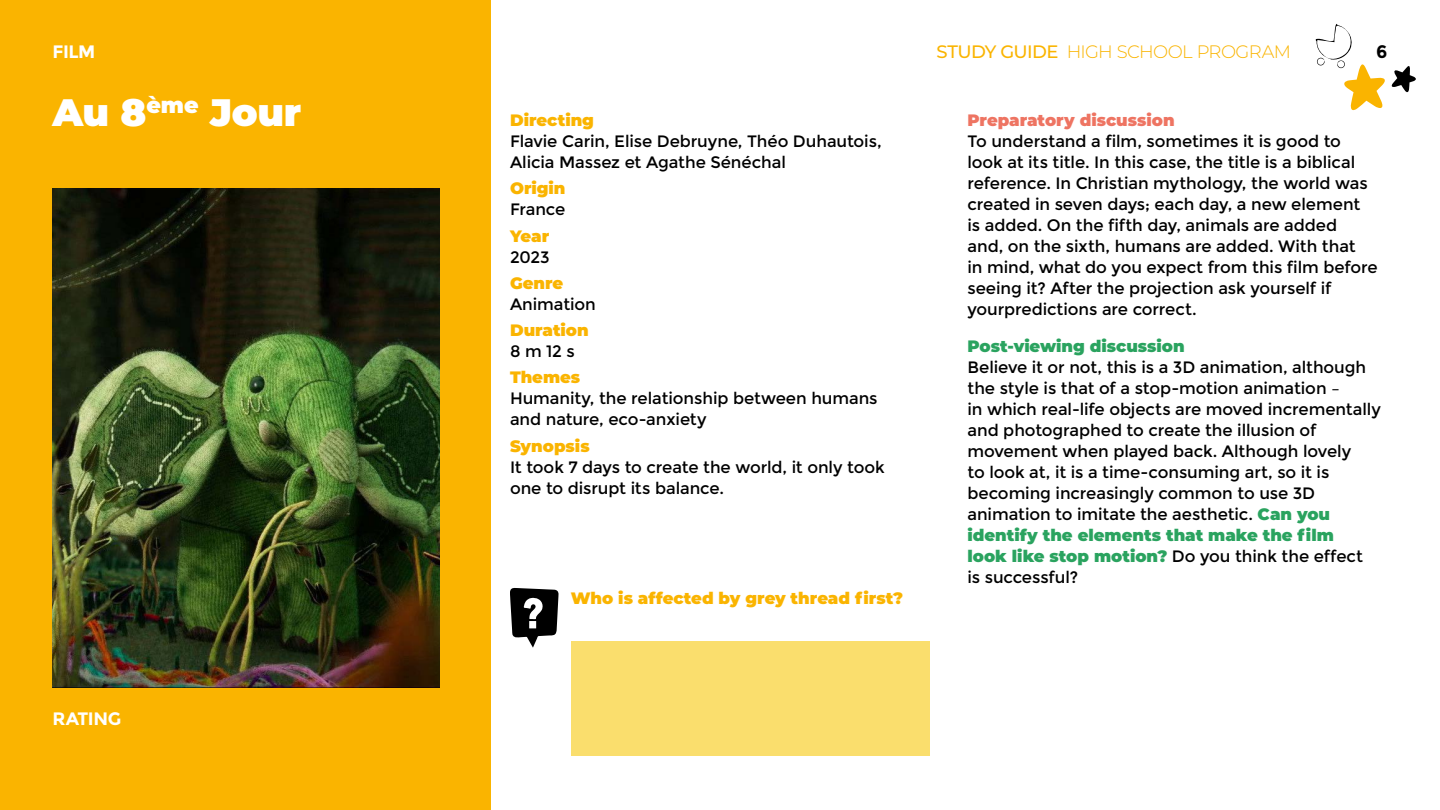
<style>
.page{position:relative;width:1440px;height:810px;background:#fff}
.page>*{position:absolute;margin:0;border:0;box-sizing:border-box;transform-origin:0 0}
.t1{font:900 38.25px "Montserrat";letter-spacing:-.01em;color:#fff}
.t2{font:300 18px "Montserrat";letter-spacing:-.035em;color:#fab400}
.t3{font:700 18px "Montserrat";letter-spacing:-.025em;color:#fff}
.t4{font:700 18px "Montserrat";color:#000}
.t5{font:16.5px/21px "Montserrat";letter-spacing:-.005em;color:#000}
.t6{font:900 16.5px "Montserrat";color:#fab400}
.t7{font:900 16.5px "Montserrat";color:#2aa35f}
.t8{font:900 16.5px "Montserrat";color:#ee7462}
.s1{font-weight:500}
.s2{font-weight:900;color:#2aa35f}
</style>
<div class="page">
<svg style="left:1316px;top:24px;width:100px;height:87px"></svg>
<div style="left:0;top:0;width:491px;height:810px;background:#fab400"></div>
<div style="left:571px;top:641px;width:359px;height:115px;background:#fade6d"></div>
<img style="left:52px;top:189px;width:388px;height:499px">
<svg style="left:510px;top:588px;width:49px;height:60px"></svg>
<p class="t3" style="left:52px;top:41px;width:44px">FILM</p>
<h1 class="t1" style="left:52px;top:84px;width:250px">Au 8<sup>ème</sup> Jour</h1>
<p class="t3" style="left:52px;top:707px;width:70px">RATING</p>
<p class="t6" style="left:510px;top:108px;width:86px">Directing</p>
<p class="t5" style="left:510px;top:131px;width:373px">Flavie Carin, Elise Debruyne, Théo Duhautois,<br>Alicia Massez et Agathe Sénéchal</p>
<p class="t6" style="left:510px;top:176px;width:57px">Origin</p>
<p class="t5" style="left:510px;top:199px;width:57px">France</p>
<p class="t6" style="left:510px;top:223px;width:41px">Year</p>
<p class="t5" style="left:510px;top:246px;width:41px">2023</p>
<p class="t6" style="left:510px;top:271px;width:55px">Genre</p>
<p class="t5" style="left:510px;top:294px;width:87px">Animation</p>
<p class="t6" style="left:510px;top:318px;width:80px">Duration</p>
<p class="t5" style="left:510px;top:341px;width:66px">8m12s</p>
<p class="t6" style="left:510px;top:365px;width:72px">Themes</p>
<p class="t5" style="left:510px;top:388px;width:369px">Humanity, the relationship between humans and nature, eco-anxiety</p>
<p class="t6" style="left:510px;top:433px;width:81px">Synopsis</p>
<p class="t5" style="left:510px;top:456px;width:376px">It took 7 days to create the world, it only took one to disrupt its balance.</p>
<p class="t6" style="left:571px;top:586px;width:334px">Who is affected by grey thread first?</p>
<p class="t2" style="left:937px;top:39px;width:356px"><span class="s1">STUDY GUIDE</span> HIGH SCHOOL PROGRAM</p>
<p class="t4" style="left:1376px;top:41px;width:13px">6</p>
<p class="t8" style="left:967px;top:108px;width:209px">Preparatory discussion</p>
<p class="t5" style="left:967px;top:131px;width:412px">To understand a film, sometimes it is good to look at its title. In this case, the title is a biblical reference. In Christian mythology, the world was created in seven days; each day, a new element<br>is added. On the fifth day, animals are added<br>and, on the sixth, humans are added. With that<br>in mind, what do you expect from this film before seeing it? After the projection ask yourself if yourpredictions are correct.</p>
<p class="t7" style="left:967px;top:334px;width:219px">Post-viewing discussion</p>
<p class="t5" style="left:967px;top:357px;width:415px">Believe it or not, this is a 3D animation, although the style is that of a stop-motion animation –<br>in which real-life objects are moved incrementally and photographed to create the illusion of movement when played back. Although lovely<br>to look at, it is a time-consuming art, so it is becoming increasingly common to use 3D animation to imitate the aesthetic. <span class="s2">Can you identify the elements that make the film<br>look like stop motion?</span> Do you think the effect<br>is successful?</p>
</div>
